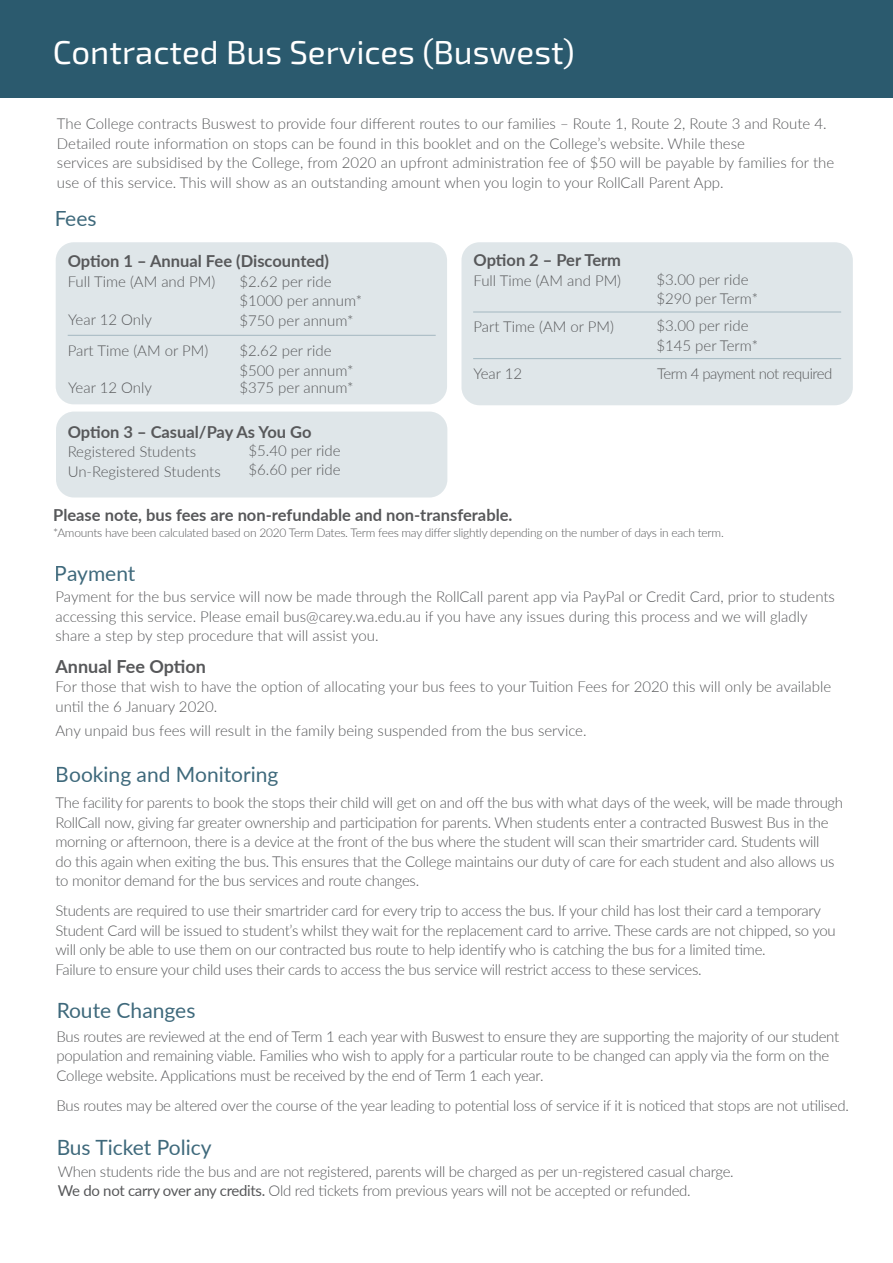
<style>
.page{position:relative;width:893px;height:1263px;background:#fff}
.page>*{position:absolute;margin:0;border:0;box-sizing:border-box;transform-origin:0 0}
.t1{font:33px "Exo 2";color:#fff}
.t2{font:21px "Lato";color:#2b5a6e}
.t3{font:700 18px "Lato";color:#57585a}
.t4{font:700 16.5px "Lato";color:#57585a}
.t5{font:300 15px/19.5px "Lato";letter-spacing:-.02em;color:#57585a}
.t6{font:300 15px/19.5px "Lato";color:#57585a}
.t7{font:300 12px "Lato";letter-spacing:-.02em;color:#57585a}
.s1{font-weight:400}
</style>
<div class="page">
<div style="left:56px;top:412px;width:391px;height:85px;background:#dfe6e9;border-radius:18px"></div>
<div style="left:56px;top:242px;width:391px;height:162px;background:#dfe6e9;border-radius:18px"></div>
<div style="left:0;top:0;width:893px;height:98px;background:#2b5a6e"></div>
<div style="left:461px;top:242px;width:392px;height:163px;background:#dfe6e9;border-radius:18px"></div>
<hr style="left:68px;top:335px;width:368px;height:1px;background:#2b5a6e">
<hr style="left:473px;top:312px;width:368px;height:1px;background:#2b5a6e">
<hr style="left:473px;top:358px;width:368px;height:1px;background:#2b5a6e">
<h1 class="t1" style="left:53px;top:29px;width:523px">Contracted Bus Services (Buswest)</h1>
<p class="t6" style="left:57px;top:114px;width:779px">The College contracts Buswest to provide four different routes to our families – Route 1, Route 2, Route 3 and Route 4.<br>Detailed route information on stops can be found in this booklet and on the College’s website. While these<br>services are subsidised by the College, from 2020 an upfront administration fee of $50 will be payable by families for the use of this service. This will show as an outstanding amount when you login to your RollCall Parent App.</p>
<h2 class="t2" style="left:54px;top:203px;width:44px">Fees</h2>
<p class="t4" style="left:68px;top:249px;width:263px">Option 1 – Annual Fee (Discounted)</p>
<p class="t6" style="left:68px;top:271px;width:149px">Full Time (AM and PM)</p>
<p class="t6" style="left:239px;top:271px;width:94px">$2.62 per ride</p>
<p class="t6" style="left:68px;top:309px;width:85px">Year 12 Only</p>
<p class="t6" style="left:239px;top:290px;width:124px">$1000 per annum*</p>
<p class="t6" style="left:239px;top:311px;width:116px">$750 per annum*</p>
<p class="t6" style="left:68px;top:340px;width:142px">Part Time (AM or PM)</p>
<p class="t6" style="left:239px;top:340px;width:94px">$2.62 per ride</p>
<p class="t6" style="left:68px;top:378px;width:85px">Year 12 Only</p>
<p class="t6" style="left:239px;top:360px;width:116px">$500 per annum*</p>
<p class="t6" style="left:239px;top:378px;width:116px">$375 per annum*</p>
<p class="t4" style="left:68px;top:420px;width:245px">Option 3 – Casual/Pay As You Go</p>
<p class="t6" style="left:68px;top:441px;width:155px">Registered Students<br>Un-Registered Students</p>
<p class="t6" style="left:249px;top:440px;width:94px">$5.40 per ride $6.60 per ride</p>
<p class="t4" style="left:473px;top:248px;width:149px">Option 2 – Per Term</p>
<p class="t6" style="left:473px;top:270px;width:149px">Full Time (AM and PM)</p>
<p class="t6" style="left:656px;top:269px;width:94px">$3.00 per ride</p>
<p class="t6" style="left:473px;top:317px;width:142px">Part Time (AM or PM)</p>
<p class="t6" style="left:656px;top:315px;width:94px">$3.00 per ride</p>
<p class="t6" style="left:656px;top:288px;width:103px">$290 per Term*</p>
<p class="t6" style="left:656px;top:335px;width:103px">$145 per Term*</p>
<p class="t5" style="left:473px;top:364px;width:50px">Year 12</p>
<p class="t5" style="left:657px;top:364px;width:177px">Term 4 payment not required</p>
<p class="t4" style="left:53px;top:503px;width:461px">Please note, bus fees are non-refundable and non-transferable.</p>
<p class="t7" style="left:53px;top:525px;width:672px">*Amounts have been calculated based on 2020 Term Dates. Term fees may differ slightly depending on the number of days in each term.</p>
<h2 class="t2" style="left:55px;top:559px;width:82px">Payment</h2>
<p class="t6" style="left:55px;top:587px;width:781px">Payment for the bus service will now be made through the RollCall parent app via PayPal or Credit Card, prior to students accessing this service. Please email bus@carey.wa.edu.au if you have any issues during this process and we will gladly share a step by step procedure that will assist you.</p>
<p class="t3" style="left:55px;top:653px;width:152px">Annual Fee Option</p>
<p class="t6" style="left:55px;top:677px;width:777px">For those that wish to have the option of allocating your bus fees to your Tuition Fees for 2020 this will only be available until the 6 January 2020.</p>
<p class="t6" style="left:55px;top:720px;width:533px">Any unpaid bus fees will result in the family being suspended from the bus service.</p>
<h2 class="t2" style="left:56px;top:760px;width:224px">Booking and Monitoring</h2>
<p class="t5" style="left:55px;top:792px;width:789px">The facility for parents to book the stops their child will get on and off the bus with what days of the week, will be made through RollCall now, giving far greater ownership and participation for parents. When students enter a contracted Buswest Bus in the morning or afternoon, there is a device at the front of the bus where the student will scan their smartrider card. Students will<br>do this again when exiting the bus. This ensures that the College maintains our duty of care for each student and also allows us to monitor demand for the bus services and route changes.</p>
<p class="t5" style="left:55px;top:900px;width:782px">Students are required to use their smartrider card for every trip to access the bus. If your child has lost their card a temporary Student Card will be issued to student’s whilst they wait for the replacement card to arrive. These cards are not chipped, so you will only be able to use them on our contracted bus route to help identify who is catching the bus for a limited time.<br>Failure to ensure your child uses their cards to access the bus service will restrict access to these services.</p>
<h2 class="t2" style="left:57px;top:996px;width:140px">Route Changes</h2>
<p class="t5" style="left:57px;top:1026px;width:784px">Bus routes are reviewed at the end of Term 1 each year with Buswest to ensure they are supporting the majority of our student population and remaining viable. Families who wish to apply for a particular route to be changed can apply via the form on the<br>College website. Applications must be received by the end of Term 1 each year.</p>
<p class="t5" style="left:57px;top:1095px;width:794px">Bus routes may be altered over the course of the year leading to potential loss of service if it is noticed that stops are not utilised.</p>
<h2 class="t2" style="left:57px;top:1132px;width:157px">Bus Ticket Policy</h2>
<p class="t5" style="left:58px;top:1161px;width:677px">When students ride the bus and are not registered, parents will be charged as per un-registered casual charge.<br><span class="s1">We do not carry over any credits.</span> Old red tickets from previous years will not be accepted or refunded.</p>
</div>
